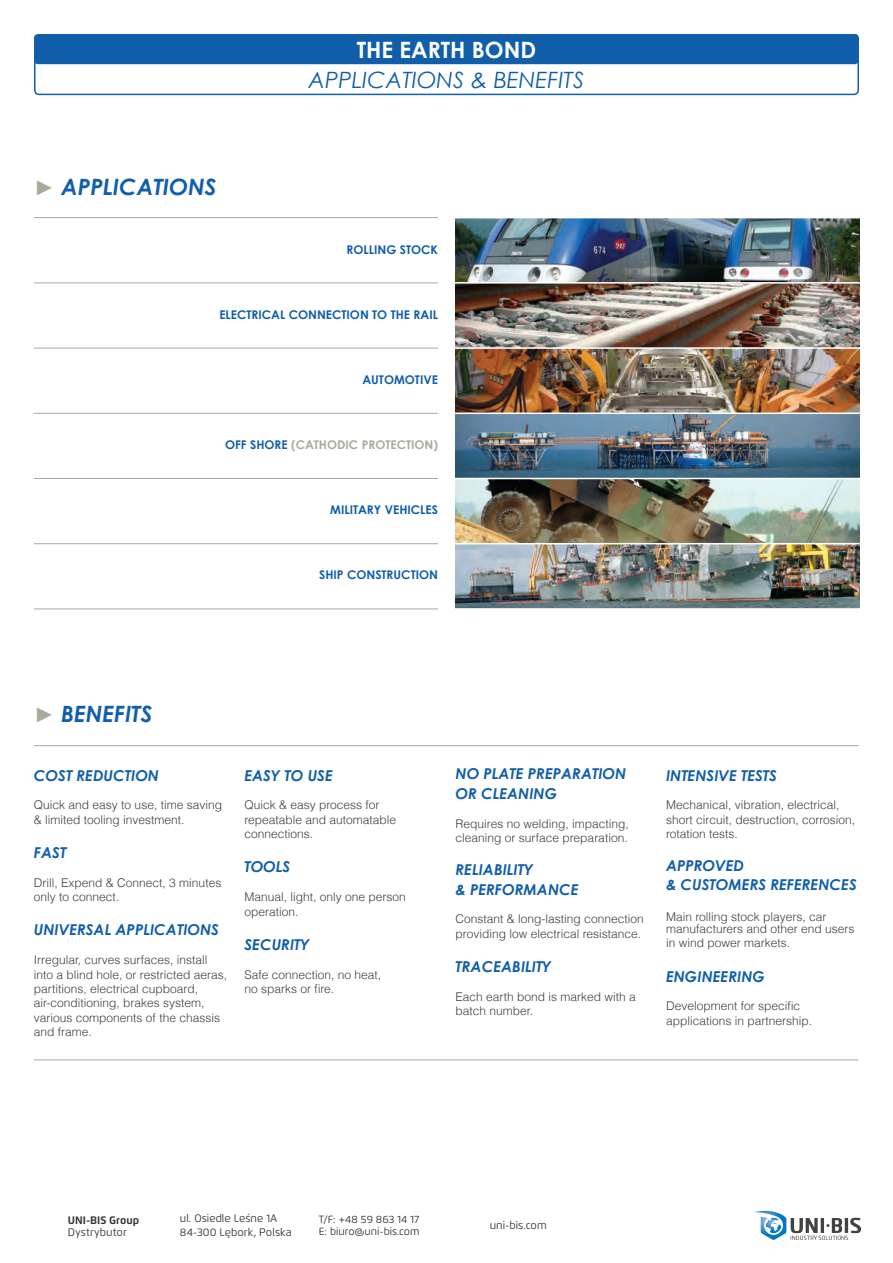
<style>
.page{position:relative;width:893px;height:1263px;background:#fff}
.page>*{position:absolute;margin:0;border:0;box-sizing:border-box;transform-origin:0 0}
.t1{font:italic 700 22.5px "Century Gothic";color:#115fab}
.t2{font:italic 22.5px "Century Gothic";color:#115fab}
.t3{font:700 22.5px "Century Gothic";color:#fff}
.t4{font:italic 700 15px/19.8px "Century Gothic";color:#115fab}
.t5{font:300 12px/14.4px "Helvetica LT";color:#3e3e3f}
.t6{font:700 12px "Century Gothic";color:#115fab}
.t7{font:700 12px "Century Gothic";color:#a9aa9b}
.t8{font:10.8px/13px "Flexo";color:#333}
.t9{font:700 10.8px "Flexo";color:#333}
.t10{font:10.5px "Flexo";color:#333}
.s1{font-size:21px;color:#a9aa9b}
.s2{color:#115fab}
</style>
<div class="page">
<img style="left:456px;top:218px;width:403px;height:390px">
<hr style="left:34px;top:282px;width:404px;height:1px;background:#a9aa9b">
<hr style="left:444px;top:282px;width:424px;height:2px;background:#fff">
<hr style="left:34px;top:217px;width:404px;height:1px;background:#a9aa9b">
<hr style="left:34px;top:348px;width:404px;height:1px;background:#a9aa9b">
<hr style="left:444px;top:347px;width:424px;height:2px;background:#fff">
<hr style="left:34px;top:478px;width:404px;height:1px;background:#a9aa9b">
<hr style="left:444px;top:478px;width:424px;height:1px;background:#fff">
<hr style="left:34px;top:608px;width:404px;height:1px;background:#a9aa9b">
<hr style="left:34px;top:745px;width:825px;height:1px;background:#a9aa9b">
<hr style="left:34px;top:1059px;width:825px;height:1px;background:#a9aa9b">
<hr style="left:34px;top:543px;width:404px;height:1px;background:#a9aa9b">
<hr style="left:444px;top:543px;width:424px;height:1px;background:#fff">
<hr style="left:34px;top:413px;width:404px;height:1px;background:#a9aa9b">
<hr style="left:444px;top:412px;width:424px;height:2px;background:#fff">
<div style="left:34px;top:34px;width:825px;height:30px;background:#115fab;border-radius:4px"></div>
<div style="left:34px;top:34px;width:825px;height:61px;border:2px solid #115fab;border-radius:4px"></div>
<svg style="left:754px;top:1211px;width:107px;height:29px"></svg>
<h1 class="t3" style="left:357px;top:32px;width:181px">THE EARTH BOND</h1>
<h1 class="t1" style="left:34px;top:170px;width:184px"><span class="s1">►</span> APPLICATIONS</h1>
<h1 class="t2" style="left:309px;top:64px;width:277px">APPLICATIONS &amp; BENEFITS</h1>
<p class="t6" style="left:347px;top:240px;width:93px">ROLLING STOCK</p>
<p class="t6" style="left:219px;top:305px;width:220px">ELECTRICAL CONNECTION TO THE RAIL</p>
<p class="t6" style="left:362px;top:370px;width:77px">AUTOMOTIVE</p>
<p class="t7" style="left:225px;top:435px;width:214px"><span class="s2">OFF SHORE</span> (CATHODIC PROTECTION)</p>
<p class="t6" style="left:330px;top:500px;width:109px">MILITARY VEHICLES</p>
<p class="t6" style="left:319px;top:565px;width:120px">SHIP CONSTRUCTION</p>
<h1 class="t1" style="left:34px;top:697px;width:120px"><span class="s1">►</span> BENEFITS</h1>
<p class="t4" style="left:34px;top:764px;width:127px">COST REDUCTION</p>
<p class="t5" style="left:34px;top:798px;width:190px">Quick and easy to use, time saving &amp; limited tooling investment.</p>
<p class="t4" style="left:34px;top:842px;width:34px">FAST</p>
<p class="t5" style="left:34px;top:875px;width:189px">Drill, Expend &amp; Connect, 3 minutes only to connect.</p>
<p class="t4" style="left:34px;top:919px;width:187px">UNIVERSAL APPLICATIONS</p>
<p class="t5" style="left:34px;top:953px;width:195px">Irregular, curves surfaces, install into a blind hole, or restricted aeras, partitions, electrical cupboard, air-conditioning, brakes system, various components of the chassis and frame.</p>
<p class="t4" style="left:244px;top:764px;width:90px">EASY TO USE</p>
<p class="t5" style="left:244px;top:798px;width:153px">Quick &amp; easy process for repeatable and automatable connections.</p>
<p class="t4" style="left:244px;top:856px;width:47px">TOOLS</p>
<p class="t5" style="left:244px;top:890px;width:163px">Manual, light, only one person operation.</p>
<p class="t4" style="left:244px;top:934px;width:67px">SECURITY</p>
<p class="t5" style="left:244px;top:967px;width:138px">Safe connection, no heat, no sparks or fire.</p>
<p class="t4" style="left:456px;top:763px;width:172px">NO PLATE PREPARATION<br>OR CLEANING</p>
<p class="t5" style="left:456px;top:816px;width:175px">Requires no welding, impacting, cleaning or surface preparation.</p>
<p class="t4" style="left:456px;top:859px;width:124px">RELIABILITY<br>&amp; PERFORMANCE</p>
<p class="t5" style="left:456px;top:912px;width:190px">Constant &amp; long-lasting connection providing low electrical resistance.</p>
<p class="t4" style="left:456px;top:956px;width:98px">TRACEABILITY</p>
<p class="t5" style="left:456px;top:989px;width:182px">Each earth bond is marked with a batch number.</p>
<p class="t4" style="left:666px;top:764px;width:112px">INTENSIVE TESTS</p>
<p class="t5" style="left:666px;top:798px;width:191px">Mechanical, vibration, electrical, short circuit, destruction, corrosion, rotation tests.</p>
<p class="t4" style="left:666px;top:854px;width:192px">APPROVED<br>&amp; CUSTOMERS REFERENCES</p>
<p class="t5" style="left:666px;top:911px;width:190px;line-height:12px">Main rolling stock players, car manufacturers and other end users</p>
<p class="t5" style="left:666px;top:936px;width:126px">in wind power markets.</p>
<p class="t4" style="left:666px;top:966px;width:100px">ENGINEERING</p>
<p class="t5" style="left:666px;top:999px;width:148px">Development for specific applications in partnership.</p>
<p class="t8" style="left:180px;top:1213px;width:113px">ul. Osiedle Leśne 1A<br>84-300 Lębork, Polska</p>
<p class="t8" style="left:490px;top:1219px;width:59px">uni-bis.com</p>
<p class="t9" style="left:68px;top:1215px;width:73px">UNI-BIS Group</p>
<p class="t10" style="left:319px;top:1214px;width:102px">T/F: +48 59 863 14 17</p>
<p class="t8" style="left:68px;top:1226px;width:61px">Dystrybutor</p>
<p class="t10" style="left:319px;top:1227px;width:102px">E: biuro@uni-bis.com</p>
</div>
